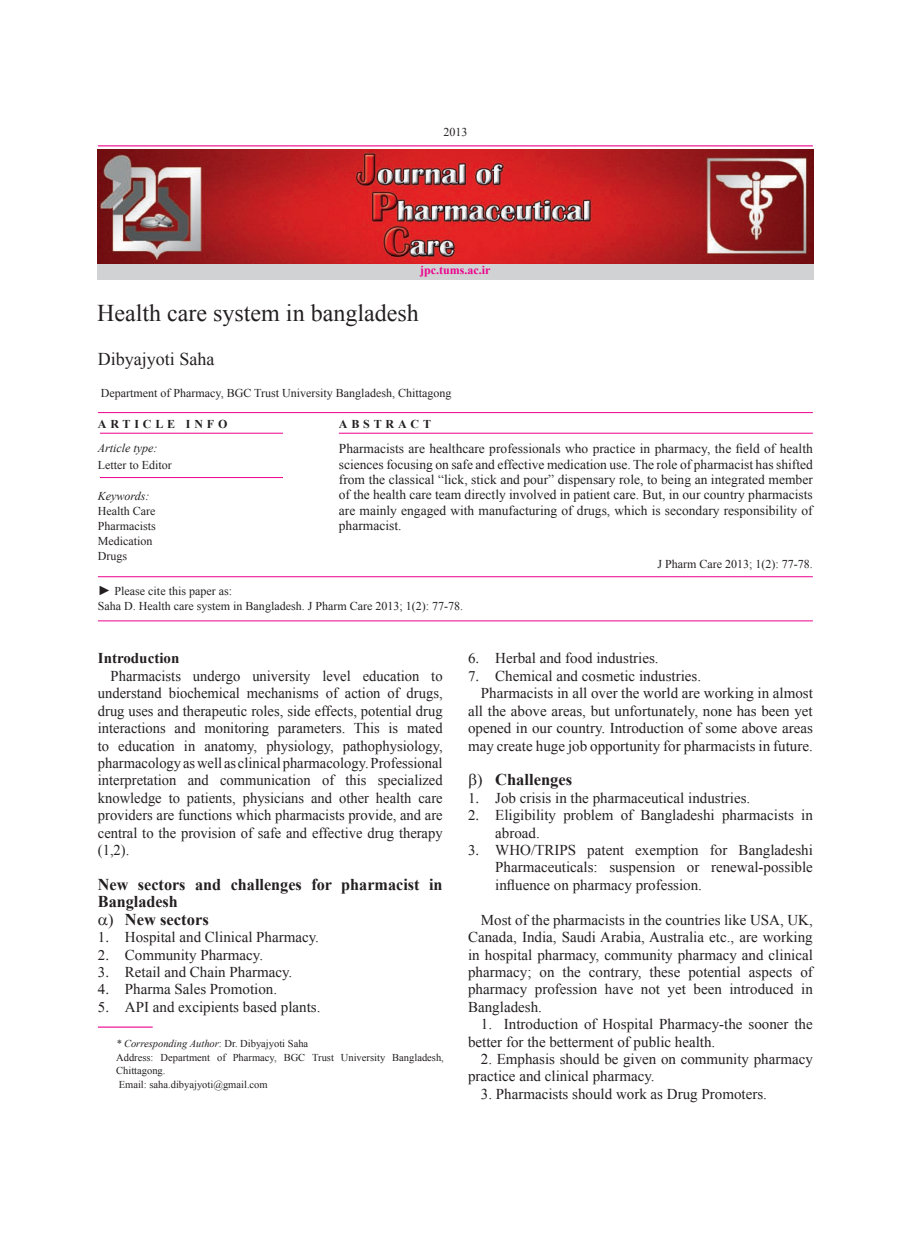
<style>
.page{position:relative;width:915px;height:1234px;background:#fff}
.page>*{position:absolute;margin:0;border:0;box-sizing:border-box;transform-origin:0 0}
.t1{font:24px "Times New Roman";color:#231f20}
.t2{font:18px "Times New Roman";color:#231f20}
.List_Paragraph{font:700 16.5px/17.4px "Times New Roman";color:#231f20}
.List_Paragraph-2{font:15px/17.4px "Times New Roman";color:#231f20;text-align:justify}
.t3{font:700 15px "Times New Roman";color:#231f20}
.t4{font:13.5px/15.5px "Times New Roman";color:#231f20;text-align:justify}
.t5{font:12px "Times New Roman";color:#231f20}
.t6{font:italic 12px "Times New Roman";color:#231f20}
.t7{font:700 12px "Times New Roman";letter-spacing:.32em;color:#231f20}
.t8{font:700 12px "Times New Roman";color:#ed028c}
.t9{font:10.5px/13.5px "Times New Roman";color:#231f20}
.t10{font:italic 10.5px "Times New Roman";color:#231f20}
.s1{font-size:13.5px}
.s2{font-style:normal}
</style>
<div class="page">
<hr style="left:98px;top:145px;width:714px;height:1px;background:#ed028c">
<hr style="left:98px;top:412px;width:714px;height:1px;background:#ed028c">
<hr style="left:100px;top:433px;width:183px;height:1px;background:#ed028c">
<hr style="left:100px;top:477px;width:183px;height:1px;background:#ed028c">
<hr style="left:98px;top:1026px;width:55px;height:1px;background:#ed028c">
<hr style="left:339px;top:433px;width:473px;height:1px;background:#ed028c">
<img style="left:97px;top:149px;width:716px;height:115px">
<div style="left:97px;top:264px;width:716px;height:15px;background:#d1d2d4"></div>
<hr style="left:98px;top:620px;width:714px;height:1px;background:#ed028c">
<hr style="left:98px;top:576px;width:714px;height:1px;background:#ed028c">
<p class="t5" style="left:443px;top:124px;width:25px">2013</p>
<p class="t8" style="left:420px;top:261px;width:72px">jpc.tums.ac.ir</p>
<p class="t1" style="left:97px;top:297px;width:323px">Health care system in bangladesh</p>
<p class="t2" style="left:98px;top:347px;width:118px">Dibyajyoti Saha</p>
<p class="t5" style="left:101px;top:384px;width:352px">Department of Pharmacy, BGC Trust University Bangladesh, Chittagong</p>
<p class="t7" style="left:98px;top:415px;width:131px">ARTICLE INFO</p>
<p class="t6" style="left:98px;top:439px;width:61px">Article type:</p>
<p class="t5" style="left:98px;top:456px;width:75px">Letter to Editor</p>
<p class="t6" style="left:98px;top:487px;width:53px">Keywords:</p>
<p class="t5" style="left:98px;top:503px;width:59px">Health Care</p>
<p class="t5" style="left:98px;top:518px;width:59px">Pharmacists</p>
<p class="t5" style="left:98px;top:533px;width:56px">Medication</p>
<p class="t5" style="left:98px;top:548px;width:31px">Drugs</p>
<p class="t7" style="left:339px;top:415px;width:94px">ABSTRACT</p>
<p class="t4" style="left:339px;top:440px;width:475px">Pharmacists are healthcare professionals who practice in pharmacy, the field of health sciences focusing on safe and effective medication use. The role of pharmacist has shifted from the classical “lick, stick and pour” dispensary role, to being an integrated member of the health care team directly involved in patient care. But, in our country pharmacists are mainly engaged with manufacturing of drugs, which is secondary responsibility of pharmacist.</p>
<p class="t5" style="left:657px;top:555px;width:157px">J Pharm Care 2013; 1(2): 77-78.</p>
<p class="t5" style="left:98px;top:582px;width:136px"><span class="s1">►</span> Please cite this paper as:</p>
<p class="t5" style="left:98px;top:598px;width:366px">Saha D. Health care system in Bangladesh. J Pharm Care 2013; 1(2): 77-78.</p>
<p class="t3" style="left:98px;top:648px;width:83px">Introduction</p>
<p class="List_Paragraph-2" style="left:98px;top:666px;width:346px;text-indent:13px">Pharmacists undergo university level education to understand biochemical mechanisms of action of drugs, drug uses and therapeutic roles, side effects, potential drug interactions and monitoring parameters. This is mated to education in anatomy, physiology, pathophysiology, pharmacology as well as clinical pharmacology. Professional interpretation and communication of this specialized knowledge to patients, physicians and other health care providers are functions which pharmacists provide, and are central to the provision of safe and effective drug therapy (1,2).</p>
<p class="List_Paragraph" style="left:98px;top:875px;width:346px">New sectors and challenges for pharmacist in<br>Bangladesh</p>
<p class="List_Paragraph" style="left:125px;top:909px;width:85px">New sectors</p>
<p class="List_Paragraph-2" style="left:125px;top:927px;width:195px">Hospital and Clinical Pharmacy.</p>
<p class="List_Paragraph-2" style="left:125px;top:945px;width:140px">Community Pharmacy.</p>
<p class="List_Paragraph-2" style="left:98px;top:962px;width:196px">✓ Retail and Chain Pharmacy.</p>
<p class="List_Paragraph-2" style="left:98px;top:980px;width:181px">✔ Pharma Sales Promotion.</p>
<p class="List_Paragraph-2" style="left:125px;top:997px;width:197px">API and excipients based plants.</p>
<p class="t10" style="left:116px;top:1036px;width:193px">* Corresponding Author<span class="s2">: Dr. Dibyajyoti Saha</span></p>
<p class="t9" style="left:116px;top:1050px;width:329px">Address: Department of Pharmacy, BGC Trust University Bangladesh,<br>Chittagong.</p>
<p class="t9" style="left:119px;top:1077px;width:150px">Email: saha.dibyajyoti@gmail.com</p>
<p class="List_Paragraph-2" style="left:495px;top:649px;width:165px">Herbal and food industries.</p>
<p class="List_Paragraph-2" style="left:495px;top:666px;width:207px">Chemical and cosmetic industries.</p>
<p class="List_Paragraph-2" style="left:468px;top:684px;width:346px;text-indent:13px">Pharmacists in all over the world are working in almost all the above areas, but unfortunately, none has been yet opened in our country. Introduction of some above areas may create huge job opportunity for pharmacists in future.</p>
<p class="List_Paragraph" style="left:495px;top:770px;width:79px">Challenges</p>
<p class="List_Paragraph-2" style="left:495px;top:788px;width:256px">Job crisis in the pharmaceutical industries.</p>
<p class="List_Paragraph-2" style="left:495px;top:806px;width:319px">Eligibility problem of Bangladeshi pharmacists in abroad.</p>
<p class="List_Paragraph-2" style="left:495px;top:840px;width:319px;text-indent:-27px">✓ WHO/TRIPS patent exemption for Bangladeshi Pharmaceuticals: suspension or renewal-possible influence on pharmacy profession.</p>
<p class="List_Paragraph-2" style="left:468px;top:910px;width:346px;text-indent:13px">Most of the pharmacists in the countries like USA, UK, Canada, India, Saudi Arabia, Australia etc., are working in hospital pharmacy, community pharmacy and clinical pharmacy; on the contrary, these potential aspects of pharmacy profession have not yet been introduced in Bangladesh.</p>
<p class="List_Paragraph-2" style="left:468px;top:1014px;width:346px;text-indent:13px">1. Introduction of Hospital Pharmacy-the sooner the better for the betterment of public health.</p>
<p class="List_Paragraph-2" style="left:468px;top:1049px;width:346px;text-indent:13px">2. Emphasis should be given on community pharmacy practice and clinical pharmacy.</p>
<p class="List_Paragraph-2" style="left:480px;top:1084px;width:287px">3. Pharmacists should work as Drug Promoters.</p>
</div>
